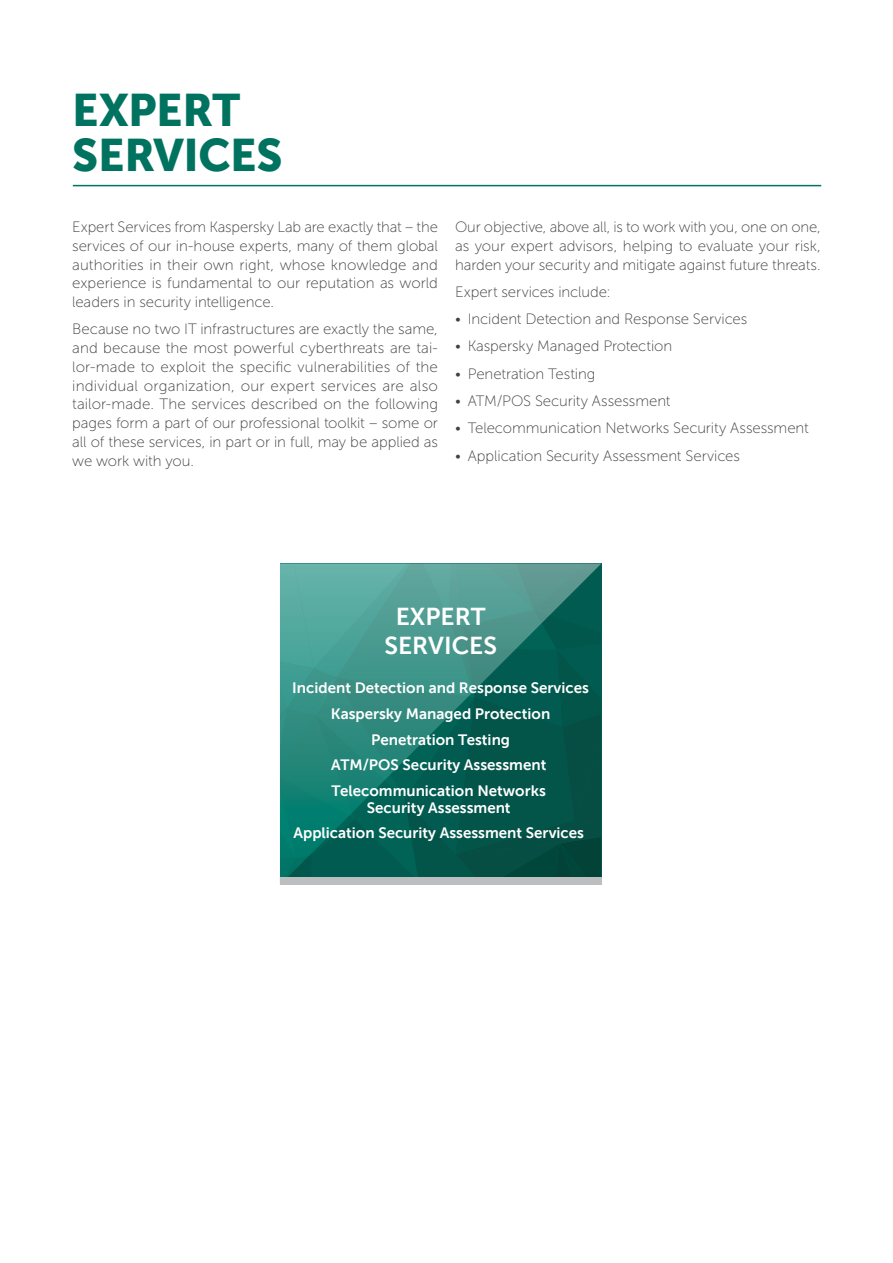
<style>
.page{position:relative;width:893px;height:1263px;background:#fff}
.page>*{position:absolute;margin:0;border:0;box-sizing:border-box;transform-origin:0 0}
.t1{font:45px/45px "Museo Sans 900";letter-spacing:-.01em;color:#007360}
.t2{font:24.6px/29.4px "Museo Sans 700";color:#fff;text-align:center}
.t3{font:15.15px/25.7px "Museo Sans 700";color:#fff;text-align:center}
.t4{font:15px/18.8px "Museo Sans 100";letter-spacing:-.005em;color:#414042;text-align:justify}
</style>
<div class="page">
<hr style="left:73px;top:185px;width:748px;height:1px;background:#007360">
<svg style="left:280px;top:563px;width:321px;height:314px;background:#22776c"></svg>
<div style="left:280px;top:877px;width:321px;height:7px;background:#bcbec0"></div>
<h1 class="t1" style="left:72px;top:87px;width:212px">EXPERT<br>SERVICES</h1>
<p class="t4" style="left:72px;top:218px;width:367px">Expert Services from Kaspersky Lab are exactly that – the services of our in-house experts, many of them global authorities in their own right, whose knowledge and experience is fundamental to our reputation as world leaders in security intelligence.</p>
<p class="t4" style="left:72px;top:320px;width:367px">Because no two IT infrastructures are exactly the same, and because the most powerful cyberthreats are tai&shy;lor-made to exploit the specific vulnerabilities of the individual organization, our expert services are also tailor-made. The services described on the following pages form a part of our professional toolkit – some or all of these services, in part or in full, may be applied as we work with you.</p>
<p class="t4" style="left:455px;top:218px;width:367px">Our objective, above all, is to work with you, one on one, as your expert advisors, helping to evaluate your risk, harden your security and mitigate against future threats.</p>
<p class="t4" style="left:455px;top:283px;width:158px">Expert services include:</p>
<p class="t4" style="left:455px;top:310px;width:294px">• Incident Detection and Response Services</p>
<p class="t4" style="left:455px;top:337px;width:219px">• Kaspersky Managed Protection</p>
<p class="t4" style="left:455px;top:364px;width:142px">• Penetration Testing</p>
<p class="t4" style="left:455px;top:392px;width:217px">• ATM/POS Security Assessment</p>
<p class="t4" style="left:455px;top:419px;width:355px">• Telecommunication Networks Security Assessment</p>
<p class="t4" style="left:455px;top:446px;width:286px">• Application Security Assessment Services</p>
<h2 class="t2" style="left:384px;top:602px;width:114px">EXPERT<br>SERVICES</h2>
<p class="t3" style="left:292px;top:675px;width:298px">Incident Detection and Response Services<br>Kaspersky Managed Protection<br>Penetration Testing<br>ATM/POS Security Assessment<br>Telecommunication Networks</p>
<p class="t3" style="left:294px;top:795px;width:292px">Security Assessment<br>Application Security Assessment Services</p>
</div>
